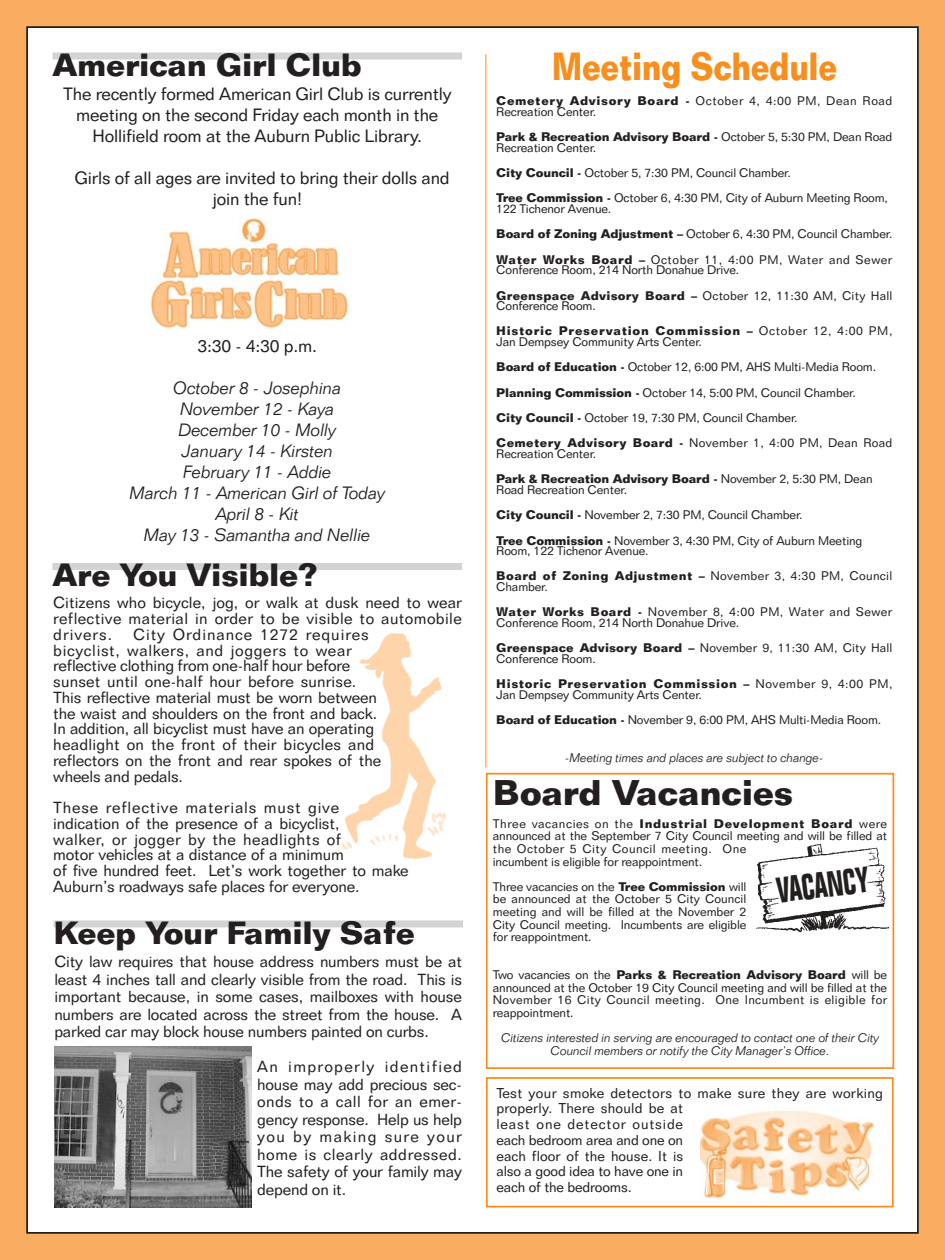
<style>
.page{position:relative;width:945px;height:1260px;background:#faad60}
.page>*{position:absolute;margin:0;border:0;box-sizing:border-box;transform-origin:0 0}
.t1{font:700 38.5px "Folio BT";letter-spacing:-.015em;color:#f78e1e;scale:.8 1}
.t2{font:700 condensed 35.52px "Folio BT";color:#231f1f;scale:.83 1}
.t3{font:700 35px "Folio BT";letter-spacing:-.015em;color:#231f1f}
.t4{font:700 31.5px "Folio BT";letter-spacing:-.015em;color:#231f1f}
.t5{font:17.5px/21px "Folio BT";letter-spacing:-.01em;color:#231f1f;text-align:center}
.t6{font:italic 300 17.5px/21px "Folio BT";letter-spacing:-.01em;color:#231f1f;text-align:center}
.t7{font:15.75px/15.8px "Folio BT";letter-spacing:-.01em;color:#231f1f;text-align:justify}
.t8{font:14px/15.8px "Folio BT";letter-spacing:.005em;color:#231f1f}
.t9{font:12.25px/25.4px "Folio BT";letter-spacing:-.01em;color:#231f1f}
.t10{font:italic 300 12.25px/12.6px "Folio BT";letter-spacing:-.01em;color:#231f1f;text-align:center}
.t11{font:12.25px/10.5px "Folio BT";letter-spacing:.015em;color:#231f1f}
.t12{font:12.25px/25.4px "Folio BT";letter-spacing:.035em;color:#231f1f}
.s1{font-weight:700}
</style>
<div class="page">
<div style="left:27px;top:27px;width:891px;height:1206px;background:#fff"></div>
<hr style="left:485px;top:54px;width:1px;height:713px;background:#f78e1e">
<div style="left:52px;top:52px;width:410px;height:8px;background:#d1d3d5"></div>
<div style="left:486px;top:1077px;width:408px;height:131px;border:2px solid #f78e1e"></div>
<img style="left:701px;top:1110px;width:173px;height:89px">
<div style="left:486px;top:773px;width:408px;height:296px;border:2px solid #f78e1e"></div>
<img style="left:756px;top:843px;width:133px;height:89px">
<div style="left:52px;top:563px;width:410px;height:7px;background:#d1d3d5"></div>
<img style="left:150px;top:219px;width:198px;height:110px">
<div style="left:54px;top:920px;width:409px;height:7px;background:#d1d3d5"></div>
<img style="left:343px;top:634px;width:103px;height:225px">
<img style="left:54px;top:1046px;width:198px;height:161px">
<h3 class="t4" style="left:52px;top:53px;width:311px">American Girl Club</h3>
<h3 class="t5" style="left:63px;top:85px;width:390px">The recently formed American Girl Club is currently meeting on the second Friday each month in the<br>Hollifield room at the Auburn Public Library.</h3>
<h3 class="t5" style="left:75px;top:169px;width:377px">Girls of all ages are invited to bring their dolls and join the fun!</h3>
<h3 class="t5" style="left:198px;top:337px;width:121px">3:30 - 4:30 p.m.</h3>
<h3 class="t6" style="left:130px;top:379px;width:257px">October 8 - Josephina<br>November 12 - Kaya<br>December 10 - Molly<br>January 14 - Kirsten<br>February 11 - Addie<br>March 11 - American Girl of Today<br>April 8 - Kit<br>May 13 - Samantha and Nellie</h3>
<h3 class="t4" style="left:52px;top:564px;width:267px">Are You Visible?</h3>
<p class="t7" style="left:53px;top:597px;width:410px">Citizens who bicycle, jog, or walk at dusk need to wear reflective material in order to be visible to automobile drivers.</p>
<p class="t7" style="left:53px;top:628px;width:329px;text-align:left;text-indent:80px">City Ordinance 1272 requires bicyclist, walkers, and joggers to wear reflective clothing from one-half hour before sunset until one-half hour before sunrise.<br>This reflective material must be worn between the waist and shoulders on the front and back.<br>In addition, all bicyclist must have an operating headlight on the front of their bicycles and reflectors on the front and rear spokes of the wheels and pedals.</p>
<p class="t7" style="left:53px;top:802px;width:357px;text-align:left">These reflective materials must give indication of the presence of a bicyclist,<br>walker, or jogger by the headlights of<br>motor vehicles at a distance of a minimum<br>of five hundred feet. Let’s work together to make Auburn’s roadways safe places for everyone.</p>
<h3 class="t4" style="left:54px;top:921px;width:363px">Keep Your Family Safe</h3>
<p class="t7" style="left:54px;top:955px;width:409px;line-height:17.5px">City law requires that house address numbers must be at least 4 inches tall and clearly visible from the road. This is important because, in some cases, mailboxes with house numbers are located across the street from the house. A parked car may block house numbers painted on curbs.</p>
<p class="t7" style="left:257px;top:1060px;width:206px;line-height:17.5px">An improperly identified house may add precious sec&shy;onds to a call for an emer&shy;gency response. Help us help you by making sure your home is clearly addressed.<br>The safety of your family may depend on it.</p>
<h1 class="t1" style="left:552px;top:53px;width:358px">Meeting Schedule</h1>
<p class="t11" style="left:496px;top:97px;width:398px"><span class="s1">Cemetery Advisory Board -</span> October 4, 4:00 PM, Dean Road<br>Recreation Center.</p>
<p class="t9" style="left:496px;top:133px;width:398px;line-height:10.5px"><span class="s1">Park &amp; Recreation Advisory Board -</span> October 5, 5:30 PM, Dean Road<br>Recreation Center.</p>
<p class="t9" style="left:496px;top:161px;width:393px"><span class="s1">City Council -</span> October 5, 7:30 PM, Council Chamber.<br><span class="s1">Tree Commission -</span> October 6, 4:30 PM, City of Auburn Meeting Room,</p>
<p class="t9" style="left:496px;top:197px;width:398px">122 Tichenor Avenue.<br><span class="s1">Board of Zoning Adjustment –</span> October 6, 4:30 PM, Council Chamber.<br><span class="s1">Water Works Board –</span> October 11, 4:00 PM, Water and Sewer</p>
<p class="t9" style="left:496px;top:259px;width:398px">Conference Room, 214 North Donahue Drive.<br><span class="s1">Greenspace Advisory Board –</span> October 12, 11:30 AM, City Hall</p>
<p class="t9" style="left:496px;top:294px;width:398px">Conference Room.<br><span class="s1">Historic Preservation Commission –</span> October 12, 4:00 PM,</p>
<p class="t9" style="left:496px;top:330px;width:398px">Jan Dempsey Community Arts Center.<br><span class="s1">Board of Education -</span> October 12, 6:00 PM, AHS Multi-Media Room.<br><span class="s1">Planning Commission -</span> October 14, 5:00 PM, Council Chamber.<br><span class="s1">City Council -</span> October 19, 7:30 PM, Council Chamber.<br><span class="s1">Cemetery Advisory Board -</span> November 1, 4:00 PM, Dean Road</p>
<p class="t9" style="left:496px;top:442px;width:378px">Recreation Center.<br><span class="s1">Park &amp; Recreation Advisory Board -</span> November 2, 5:30 PM, Dean</p>
<p class="t9" style="left:496px;top:478px;width:368px">Road Recreation Center.<br><span class="s1">City Council -</span> November 2, 7:30 PM, Council Chamber.<br><span class="s1">Tree Commission -</span> November 3, 4:30 PM, City of Auburn Meeting</p>
<p class="t9" style="left:496px;top:539px;width:398px">Room, 122 Tichenor Avenue.<br><span class="s1">Board of Zoning Adjustment –</span> November 3, 4:30 PM, Council</p>
<p class="t12" style="left:496px;top:575px;width:398px">Chamber.<br><span class="s1">Water Works Board -</span> November 8, 4:00 PM, Water and Sewer</p>
<p class="t9" style="left:496px;top:611px;width:398px">Conference Room, 214 North Donahue Drive.<br><span class="s1">Greenspace Advisory Board –</span> November 9, 11:30 AM, City Hall</p>
<p class="t9" style="left:496px;top:647px;width:398px">Conference Room.<br><span class="s1">Historic Preservation Commission –</span> November 9, 4:00 PM,</p>
<p class="t9" style="left:496px;top:683px;width:386px">Jan Dempsey Community Arts Center.<br><span class="s1">Board of Education -</span> November 9, 6:00 PM, AHS Multi-Media Room.</p>
<p class="t10" style="left:565px;top:753px;width:260px">-Meeting times and places are subject to change-</p>
<h3 class="t3" style="left:493px;top:780px;width:302px">Board Vacancies</h3>
<p class="t9" style="left:493px;top:819px;width:396px;line-height:12.6px">Three vacancies on the <span class="s1">Industrial Development Board</span> were announced at the September 7 City Council meeting and will be filled at the October 5 City Council meeting. One<br>incumbent is eligible for reappointment.</p>
<p class="t9" style="left:493px;top:882px;width:255px;line-height:12.6px;text-align:justify">Three vacancies on the <span class="s1">Tree Commission</span> will be announced at the October 5 City Council meeting and will be filled at the November 2<br>City Council meeting. Incumbents are eligible for reappointment.</p>
<p class="t9" style="left:493px;top:970px;width:396px;line-height:12.6px;text-align:justify">Two vacancies on the <span class="s1">Parks &amp; Recreation Advisory Board</span> will be announced at the October 19 City Council meeting and will be filled at the November 16 City Council meeting. One Incumbent is eligible for reappointment.</p>
<p class="t10" style="left:501px;top:1033px;width:380px">Citizens interested in serving are encouraged to contact one of their City<br>Council members or notify the City Manager’s Office.</p>
<h2 class="t2" style="left:775px;top:878px;width:113px;rotate:-7deg">VACANCY</h2>
<p class="t8" style="left:496px;top:1086px;width:388px">Test your smoke detectors to make sure they are working properly. There should be at<br>least one detector outside<br>each bedroom area and one on<br>each floor of the house. It is<br>also a good idea to have one in<br>each of the bedrooms.</p>
</div>
